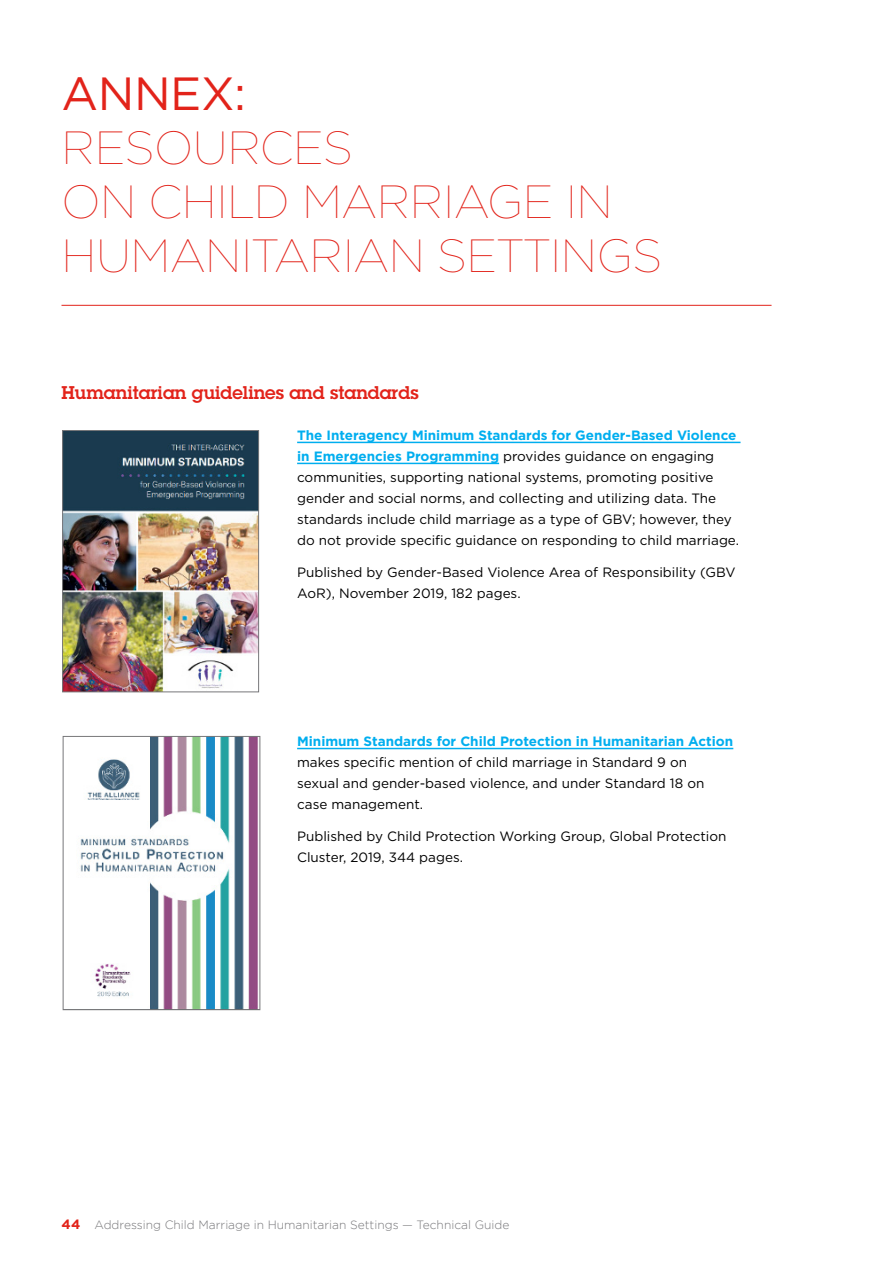
<style>
.page{position:relative;width:893px;height:1263px;background:#fff}
.page>*{position:absolute;margin:0;border:0;box-sizing:border-box;transform-origin:0 0}
.t1{font:100 46.5px/54px "Gotham";letter-spacing:-.01em;color:#e2231a}
.t2{font:46.5px "Gotham";letter-spacing:-.01em;color:#e2231a}
.t3{font:600 18px "Lubalin Graph Std";color:#e2231a}
.t4{font:13.5px/21px "Gotham";color:#000}
.t5{font:700 13.5px "Gotham";color:#00aeef}
.t6{font:300 12px "Gotham";color:#77777a}
.s1{font-weight:700;color:#00aeef}
.s2{font-weight:700;font-size:13.5px;color:#e2231a}
</style>
<div class="page">
<hr style="left:62px;top:305px;width:709px;height:1px;background:#e2231a">
<hr style="left:297px;top:442px;width:443px;height:1px;background:#00aeef">
<hr style="left:297px;top:463px;width:202px;height:1px;background:#00aeef">
<hr style="left:297px;top:748px;width:436px;height:1px;background:#00aeef">
<img style="left:64px;top:432px;width:193px;height:258px">
<div style="left:62px;top:430px;width:197px;height:262px;border:1px solid #77777a"></div>
<img style="left:80px;top:738px;width:178px;height:270px">
<div style="left:63px;top:736px;width:197px;height:274px;border:1px solid #77777a"></div>
<h1 class="t2" style="left:62px;top:63px;width:186px">ANNEX:</h1>
<h1 class="t1" style="left:62px;top:119px;width:602px">RESOURCES<br>ON CHILD MARRIAGE IN<br>HUMANITARIAN SETTINGS</h1>
<h2 class="t3" style="left:62px;top:380px;width:359px">Humanitarian guidelines and standards</h2>
<p class="t4" style="left:297px;top:425px;width:443px"><span class="s1">The Interagency Minimum Standards for Gender-Based Violence in Emergencies Programming</span> provides guidance on engaging communities, supporting national systems, promoting positive gender and social norms, and collecting and utilizing data. The standards include child marriage as a type of GBV; however, they do not provide specific guidance on responding to child marriage.</p>
<p class="t4" style="left:297px;top:561px;width:440px">Published by Gender-Based Violence Area of Responsibility (GBV<br>AoR), November 2019, 182 pages.</p>
<p class="t5" style="left:297px;top:732px;width:438px">Minimum Standards for Child Protection in Humanitarian Action</p>
<p class="t4" style="left:297px;top:752px;width:409px">makes specific mention of child marriage in Standard 9 on sexual and gender-based violence, and under Standard 18 on case management.</p>
<p class="t4" style="left:297px;top:825px;width:431px">Published by Child Protection Working Group, Global Protection<br>Cluster, 2019, 344 pages.</p>
<p class="t6" style="left:62px;top:1218px;width:449px"><span class="s2">44</span> Addressing Child Marriage in Humanitarian Settings — Technical Guide</p>
</div>
